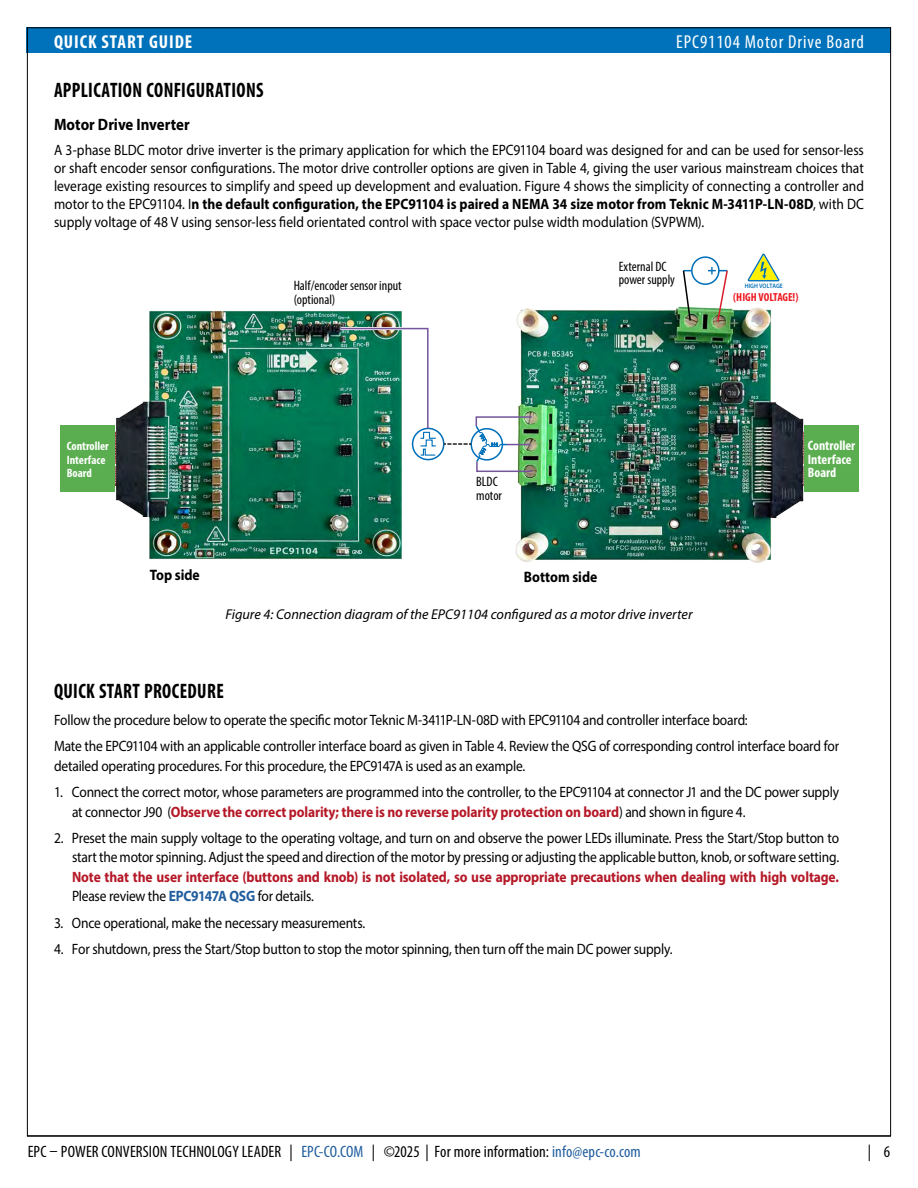
<style>
.page{position:relative;width:918px;height:1188px;background:#fff}
.page>*{position:absolute;margin:0;border:0;box-sizing:border-box;transform-origin:0 0}
.QSG_Basic_Text{font:700 condensed 21px "Myriad Pro";letter-spacing:.02em;color:#000;scale:.9 1}
.t1{font:condensed 18.75px "Myriad Pro";letter-spacing:.05em;color:#fff}
.t2{font:700 condensed 18.75px "Myriad Pro";letter-spacing:.05em;color:#fff}
.t3{font:condensed 16.5px "Myriad Pro";letter-spacing:.01em;color:#000}
.QSG_Basic_Text-2{font:700 16.5px "Myriad Pro";color:#000;scale:.9 1}
.t4{font:700 15.15px "Myriad Pro";color:#000;scale:.9 1}
.QSG_Basic_Text-3{font:15px/19.5px "Myriad Pro";letter-spacing:-.015em;color:#000;text-align:justify;scale:.9 1}
.t5{font:italic 14.25px "Myriad Pro";color:#000}
.t6{font:condensed 13.65px/13.6px "Myriad Pro";color:#000}
.t7{font:700 condensed 13.65px/13.6px "Myriad Pro";color:#fff}
.t8{font:700 condensed 12.15px/13.6px "Myriad Pro";color:#fff}
.t9{font:700 condensed 11.7px "Myriad Pro";color:#ed1c24}
.t10{font:600 6.45px "Myriad Pro";color:#006fb9;scale:.9 1}
.s1{font-weight:700}
.s2{font-weight:700;color:#b51827}
.s3{font-weight:700;color:#215e9e}
.s4{color:#215e9e}
</style>
<div class="page">
<div style="left:27px;top:27px;width:864px;height:26px;background:#0072bc"></div>
<hr style="left:27px;top:1136px;width:864px;height:1px;background:#000">
<div style="left:60px;top:426px;width:54px;height:66px;background:#5bae4f"></div>
<div style="left:805px;top:426px;width:54px;height:66px;background:#5bae4f"></div>
<img style="left:104px;top:310px;width:337px;height:249px">
<img style="left:515px;top:306px;width:295px;height:257px">
<svg style="left:748px;top:253px;width:31px;height:28px"></svg>
<div style="left:412px;top:428px;width:33px;height:32px;border:2px solid #006fb9;border-radius:50%"></div>
<svg style="left:444px;top:416px;width:89px;height:57px"></svg>
<div style="left:691px;top:256px;width:29px;height:29px;border:2px solid #006fb9;border-radius:50%"></div>
<svg style="left:708px;top:267px;width:21px;height:56px"></svg>
<svg style="left:682px;top:269px;width:10px;height:53px"></svg>
<img style="left:339px;top:327px;width:98px;height:129px">
<p class="t2" style="left:54px;top:30px;width:140px">QUICK START GUIDE</p>
<p class="t1" style="left:676px;top:30px;width:189px">EPC91104 Motor Drive Board</p>
<p class="QSG_Basic_Text" style="left:54px;top:77px;width:234px">APPLICATION CONFIGURATIONS</p>
<p class="QSG_Basic_Text-2" style="left:54px;top:113px;width:152px">Motor Drive Inverter</p>
<p class="QSG_Basic_Text-3" style="left:54px;top:141px;width:902px;line-height:18px">A 3-phase BLDC motor drive inverter is the primary application for which the EPC91104 board was designed for and can be used for sensor-less or shaft encoder sensor configurations. The motor drive controller options are given in Table 4, giving the user various mainstream choices that leverage existing resources to simplify and speed up development and evaluation. Figure 4 shows the simplicity of connecting a controller and motor to the EPC91104. I<span class="s1">n the default configuration, the EPC91104 is paired a NEMA 34 size motor from Teknic M-3411P-LN-08D</span>, with DC supply voltage of 48 V using sensor-less field orientated control with space vector pulse width modulation (SVPWM).</p>
<p class="t6" style="left:294px;top:279px;width:110px">Half/encoder sensor input (optional)</p>
<p class="t6" style="left:619px;top:259px;width:58px">External DC power supply</p>
<p class="t10" style="left:745px;top:282px;width:44px">HIGH VOLTAGE</p>
<p class="t9" style="left:733px;top:290px;width:67px">(HIGH VOLTAGE!)</p>
<p class="t8" style="left:67px;top:439px;width:44px">Controller<br>Interface<br>Board</p>
<p class="t7" style="left:808px;top:438px;width:49px">Controller<br>Interface<br>Board</p>
<p class="t6" style="left:476px;top:475px;width:27px">BLDC motor</p>
<p class="t4" style="left:150px;top:565px;width:57px">Top side</p>
<p class="t4" style="left:524px;top:567px;width:83px">Bottom side</p>
<p class="t5" style="left:225px;top:605px;width:469px">Figure 4: Connection diagram of the EPC91104 configured as a motor drive inverter</p>
<p class="QSG_Basic_Text" style="left:54px;top:678px;width:190px">QUICK START PROCEDURE</p>
<p class="QSG_Basic_Text-3" style="left:54px;top:710px;width:772px">Follow the procedure below to operate the specific motor Teknic M-3411P-LN-08D with EPC91104 and controller interface board:</p>
<p class="QSG_Basic_Text-3" style="left:54px;top:736px;width:874px">Mate the EPC91104 with an applicable controller interface board as given in Table 4. Review the QSG of corresponding control interface board for detailed operating procedures. For this procedure, the EPC9147A is used as an example.</p>
<p class="QSG_Basic_Text-3" style="left:72px;top:782px;width:854px;text-indent:-18px">1. Connect the correct motor, whose parameters are programmed into the controller, to the EPC91104 at connector J1 and the DC power supply at connector J90 (<span class="s2">Observe the correct polarity; there is no reverse polarity protection on board</span>) and shown in figure 4.</p>
<p class="QSG_Basic_Text-3" style="left:72px;top:828px;width:854px;text-indent:-18px">2. Preset the main supply voltage to the operating voltage, and turn on and observe the power LEDs illuminate. Press the Start/Stop button to start the motor spinning. Adjust the speed and direction of the motor by pressing or adjusting the applicable button, knob, or software setting.<br><span class="s2">Note that the user interface (buttons and knob) is not isolated, so use appropriate precautions when dealing with high voltage.<br></span>Please review the <span class="s3">EPC9147A QSG</span> for details.</p>
<p class="QSG_Basic_Text-3" style="left:54px;top:913px;width:347px">3. Once operational, make the necessary measurements.</p>
<p class="QSG_Basic_Text-3" style="left:54px;top:939px;width:689px">4. For shutdown, press the Start/Stop button to stop the motor spinning, then turn off the main DC power supply.</p>
<p class="t3" style="left:28px;top:1142px;width:615px">EPC – POWER CONVERSION TECHNOLOGY LEADER | <span class="s4">EPC-CO.COM</span> | ©2025 | For more information: <span class="s4">info@epc-co.com</span></p>
<p class="t3" style="left:868px;top:1142px;width:24px">| 6</p>
</div>
